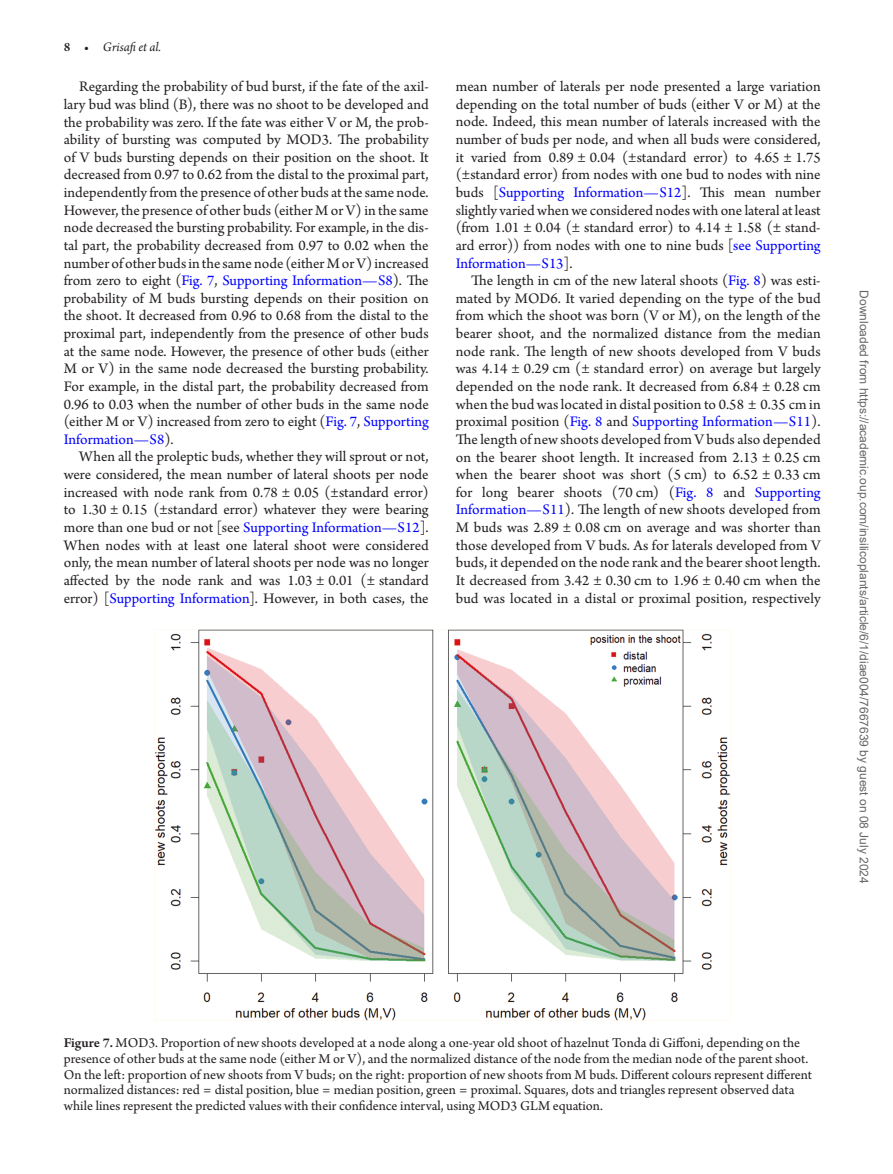
<style>
.page{position:relative;width:893px;height:1174px;background:#fff}
.page>*{position:absolute;margin:0;border:0;box-sizing:border-box;transform-origin:0 0}
.TextInd{font:15.3px/17.5px "Arno Pro";color:#231f20;text-align:justify}
.FigCapt{font:14.25px/15.8px "Arno Pro";color:#231f20}
.t1{font:italic 13.5px "Arno Pro";color:#231f20}
.t2{font:12px "Arial";color:#666}
.s1{font-weight:600;font-style:normal}
.s2{color:#00f}
.s3{font-weight:600}
</style>
<div class="page">
<img style="left:154px;top:629px;width:576px;height:392px">
<p class="t1" style="left:64px;top:39px;width:99px"><span class="s1">8 •</span> Grisafi et al.</p>
<p class="TextInd" style="left:64px;top:79px;width:367px;text-indent:15px">Regarding the probability of bud burst, if the fate of the axil&shy;lary bud was blind (B), there was no shoot to be developed and the probability was zero. If the fate was either V or M, the prob&shy;ability of bursting was computed by MOD3. The probability of V buds bursting depends on their position on the shoot. It decreased from 0.97 to 0.62 from the distal to the proximal part, independently from the presence of other buds at the same node.<br>However, the presence of other buds (either M or V) in the same node decreased the bursting probability. For example, in the dis&shy;tal part, the probability decreased from 0.97 to 0.02 when the number of other buds in the same node (either M or V) increased from zero to eight (<span class="s2">Fig. 7</span>, <span class="s2">Supporting Information—S8</span>). The probability of M buds bursting depends on their position on the shoot. It decreased from 0.96 to 0.68 from the distal to the proximal part, independently from the presence of other buds at the same node. However, the presence of other buds (either M or V) in the same node decreased the bursting probability.<br>For example, in the distal part, the probability decreased from 0.96 to 0.03 when the number of other buds in the same node (either M or V) increased from zero to eight (<span class="s2">Fig. 7</span>, <span class="s2">Supporting Information—S8</span>).</p>
<p class="TextInd" style="left:64px;top:449px;width:366px;text-indent:15px">When all the proleptic buds, whether they will sprout or not, were considered, the mean number of lateral shoots per node increased with node rank from 0.78 ± 0.05 (±standard error) to 1.30 ± 0.15 (±standard error) whatever they were bearing more than one bud or not [see <span class="s2">Supporting Information—S12</span>].<br>When nodes with at least one lateral shoot were considered only, the mean number of lateral shoots per node was no longer affected by the node rank and was 1.03 ± 0.01 (± standard error) [<span class="s2">Supporting Information</span>]. However, in both cases, the</p>
<p class="TextInd" style="left:456px;top:79px;width:366px">mean number of laterals per node presented a large variation depending on the total number of buds (either V or M) at the node. Indeed, this mean number of laterals increased with the number of buds per node, and when all buds were considered, it varied from 0.89 ± 0.04 (±standard error) to 4.65 ± 1.75 (±standard error) from nodes with one bud to nodes with nine buds [<span class="s2">Supporting Information—S12</span>]. This mean number slightly varied when we considered nodes with one lateral at least (from 1.01 ± 0.04 (± standard error) to 4.14 ± 1.58 (± stand&shy;ard error)) from nodes with one to nine buds [<span class="s2">see Supporting Information—S13</span>].</p>
<p class="TextInd" style="left:456px;top:272px;width:366px;text-indent:15px">The length in cm of the new lateral shoots (<span class="s2">Fig. 8</span>) was esti&shy;mated by MOD6. It varied depending on the type of the bud from which the shoot was born (V or M), on the length of the bearer shoot, and the normalized distance from the median node rank. The length of new shoots developed from V buds was 4.14 ± 0.29 cm (± standard error) on average but largely depended on the node rank. It decreased from 6.84 ± 0.28 cm when the bud was located in distal position to 0.58 ± 0.35 cm in proximal position (<span class="s2">Fig. 8</span> and <span class="s2">Supporting Information—S11</span>).<br>The length of new shoots developed from V buds also depended on the bearer shoot length. It increased from 2.13 ± 0.25 cm when the bearer shoot was short (5 cm) to 6.52 ± 0.33 cm for long bearer shoots (70 cm) (<span class="s2">Fig. 8</span> and <span class="s2">Supporting Information—S11</span>). The length of new shoots developed from M buds was 2.89 ± 0.08 cm on average and was shorter than those developed from V buds. As for laterals developed from V buds, it depended on the node rank and the bearer shoot length.<br>It decreased from 3.42 ± 0.30 cm to 1.96 ± 0.40 cm when the bud was located in a distal or proximal position, respectively</p>
<p class="t2" style="left:868px;top:290px;width:595px;rotate:90deg">Downloaded from https://academic.oup.com/insilicoplants/article/6/1/diae004/7667639 by guest on 08 July 2024</p>
<p class="FigCapt" style="left:64px;top:1035px;width:750px"><span class="s3">Figure 7.</span> MOD3. Proportion of new shoots developed at a node along a one-year old shoot of hazelnut Tonda di Giffoni, depending on the presence of other buds at the same node (either M or V), and the normalized distance of the node from the median node of the parent shoot.<br>On the left: proportion of new shoots from V buds; on the right: proportion of new shoots from M buds. Different colours represent different normalized distances: red = distal position, blue = median position, green = proximal. Squares, dots and triangles represent observed data while lines represent the predicted values with their confidence interval, using MOD3 GLM equation.</p>
</div>
